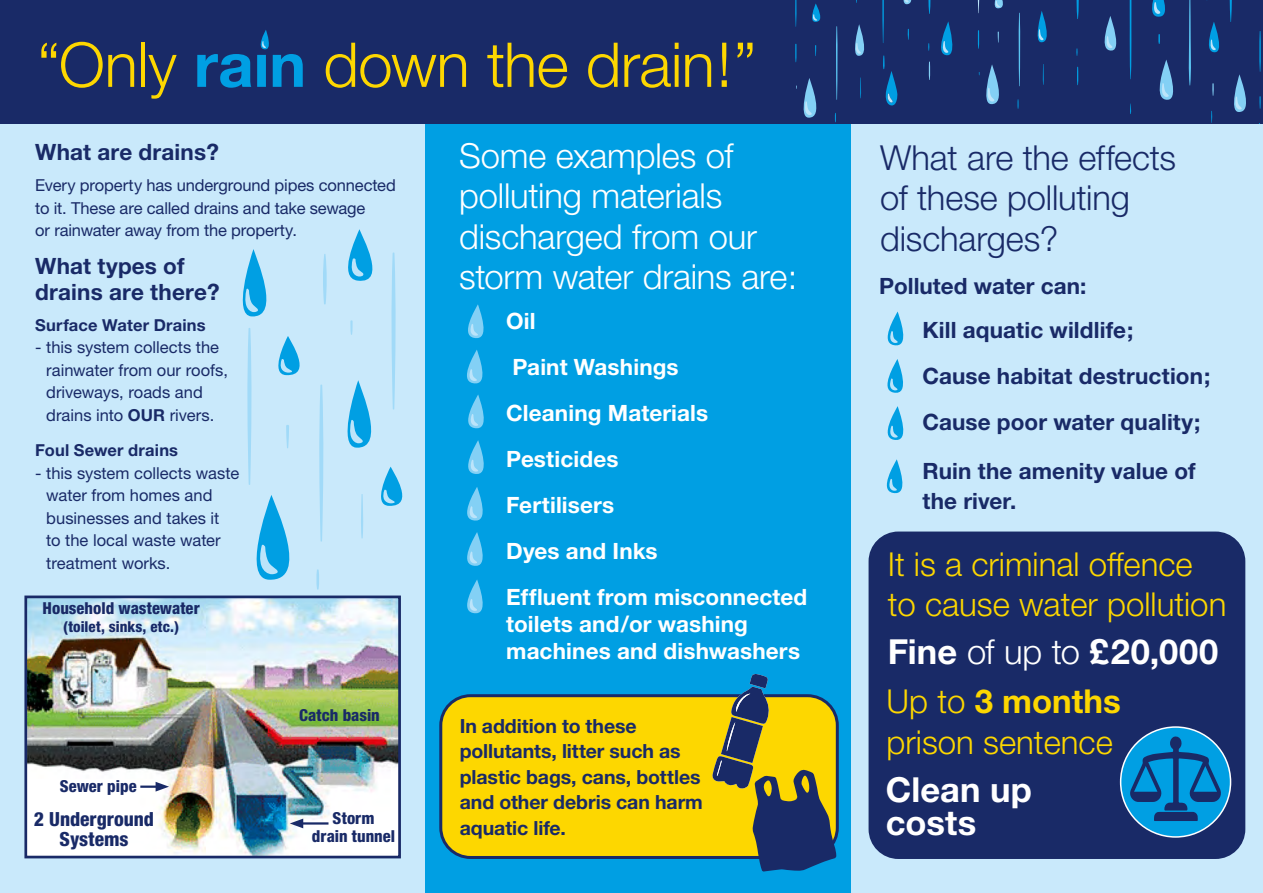
<style>
.page{position:relative;width:1263px;height:893px;background:#c9e9fb}
.page>*{position:absolute;margin:0;border:0;box-sizing:border-box;transform-origin:0 0}
.t1{font:300 61.8px "Helvetica Neue";letter-spacing:-.01em;color:#fdd700}
.t2{font:300 34.5px/40.5px "Helvetica Neue";letter-spacing:-.005em;color:#fff}
.t3{font:300 34.5px/40.5px "Helvetica Neue";letter-spacing:-.005em;color:#192a67}
.t4{font:700 34.5px/33px "Helvetica Neue";letter-spacing:.005em;color:#fff}
.t5{font:300 33px/40.5px "Helvetica Neue";color:#fdd700}
.t6{font:700 22.5px/25.5px "Helvetica Neue";letter-spacing:.005em;color:#192a67}
.t7{font:700 22.5px/27px "Helvetica Neue";letter-spacing:.005em;color:#fff}
.t8{font:700 19.5px/25.5px "Helvetica Neue";letter-spacing:-.005em;color:#192a67}
.t9{font:800 condensed 19.5px/19.5px "Helvetica Neue";color:#192a67;text-align:center}
.t10{font:16.5px/22.5px "Helvetica Neue";letter-spacing:-.005em;color:#192a67}
.t11{font:800 condensed 16.5px/18px "Helvetica Neue";color:#192a67;text-align:center}
.t12{font:700 16.5px "Helvetica Neue";letter-spacing:.01em;color:#192a67}
.t13{font:800 condensed 15px "Helvetica Neue";letter-spacing:.005em;color:#192a67}
.s1{font-weight:700;color:#009fe3}
.s2{font-weight:700}
.s3{font-weight:300}
</style>
<div class="page">
<div style="left:425px;top:115px;width:425px;height:778px;background:#009fe3"></div>
<img style="left:28px;top:599px;width:369px;height:255px">
<div style="left:24px;top:595px;width:377px;height:263px;border:3px solid #192a67"></div>
<div style="left:0;top:0;width:1263px;height:123px;background:#192a67"></div>
<svg style="left:1152px;top:0;width:13px;height:17px"></svg>
<svg style="left:1159px;top:60px;width:15px;height:40px"></svg>
<svg style="left:1104px;top:16px;width:13px;height:35px"></svg>
<svg style="left:882px;top:0;width:2px;height:43px"></svg>
<svg style="left:928px;top:0;width:3px;height:14px"></svg>
<svg style="left:836px;top:26px;width:2px;height:74px"></svg>
<svg style="left:795px;top:0;width:2px;height:27px"></svg>
<svg style="left:1129px;top:0;width:3px;height:79px"></svg>
<svg style="left:1188px;top:0;width:3px;height:86px"></svg>
<svg style="left:812px;top:3px;width:9px;height:19px"></svg>
<svg style="left:903px;top:0;width:9px;height:5px"></svg>
<svg style="left:855px;top:24px;width:10px;height:32px"></svg>
<svg style="left:928px;top:21px;width:25px;height:59px"></svg>
<svg style="left:883px;top:55px;width:15px;height:50px"></svg>
<svg style="left:795px;top:44px;width:2px;height:18px"></svg>
<svg style="left:796px;top:78px;width:21px;height:40px"></svg>
<svg style="left:860px;top:77px;width:1px;height:21px"></svg>
<svg style="left:1158px;top:34px;width:2px;height:10px"></svg>
<svg style="left:1204px;top:0;width:57px;height:124px"></svg>
<svg style="left:1018px;top:13px;width:2px;height:73px"></svg>
<svg style="left:977px;top:0;width:2px;height:13px"></svg>
<svg style="left:994px;top:0;width:9px;height:9px"></svg>
<svg style="left:1037px;top:11px;width:10px;height:32px"></svg>
<svg style="left:1017px;top:99px;width:2px;height:10px"></svg>
<svg style="left:978px;top:30px;width:1px;height:19px"></svg>
<svg style="left:979px;top:64px;width:20px;height:41px"></svg>
<svg style="left:1043px;top:64px;width:1px;height:21px"></svg>
<svg style="left:998px;top:31px;width:1px;height:12px"></svg>
<svg style="left:1076px;top:0;width:3px;height:19px"></svg>
<svg style="left:1077px;top:67px;width:1px;height:18px"></svg>
<div style="left:868px;top:531px;width:377px;height:328px;background:#192a67;border-radius:30px"></div>
<div style="left:441px;top:696px;width:396px;height:161px;background:#fdd700;border-radius:30px"></div>
<div style="left:439px;top:694px;width:400px;height:165px;border:3px solid #192a67;border-radius:30px"></div>
<svg style="left:887px;top:312px;width:17px;height:34px"></svg>
<svg style="left:887px;top:359px;width:16px;height:34px"></svg>
<svg style="left:887px;top:406px;width:17px;height:34px"></svg>
<svg style="left:886px;top:459px;width:17px;height:35px"></svg>
<svg style="left:468px;top:304px;width:16px;height:35px"></svg>
<svg style="left:467px;top:350px;width:16px;height:34px"></svg>
<svg style="left:468px;top:394px;width:16px;height:35px"></svg>
<svg style="left:468px;top:440px;width:16px;height:34px"></svg>
<svg style="left:467px;top:487px;width:16px;height:34px"></svg>
<svg style="left:467px;top:532px;width:16px;height:34px"></svg>
<svg style="left:467px;top:579px;width:16px;height:35px"></svg>
<svg style="left:323px;top:254px;width:4px;height:51px"></svg>
<svg style="left:361px;top:494px;width:2px;height:45px"></svg>
<svg style="left:242px;top:249px;width:25px;height:68px"></svg>
<svg style="left:247px;top:328px;width:77px;height:262px"></svg>
<svg style="left:347px;top:229px;width:49px;height:219px"></svg>
<svg style="left:381px;top:467px;width:22px;height:39px"></svg>
<svg style="left:712px;top:674px;width:124px;height:198px"></svg>
<div style="left:1121px;top:727px;width:109px;height:110px;background:#009fe3;border-radius:50%"></div>
<div style="left:1120px;top:726px;width:111px;height:112px;border:2px solid #fff;border-radius:50%"></div>
<svg style="left:1130px;top:736px;width:93px;height:85px"></svg>
<svg style="left:260px;top:30px;width:9px;height:20px"></svg>
<hr style="left:140px;top:785px;width:20px;height:3px;background:#192a67">
<svg style="left:156px;top:782px;width:13px;height:10px"></svg>
<hr style="left:299px;top:822px;width:29px;height:3px;background:#192a67">
<svg style="left:290px;top:819px;width:13px;height:9px"></svg>
<p class="t1" style="left:37px;top:27px;width:720px">“Only <span class="s1">rain</span> down the drain!”</p>
<p class="t6" style="left:35px;top:139px;width:185px">What are drains?</p>
<p class="t10" style="left:35px;top:174px;width:362px">Every property has underground pipes connected to it. These are called drains and take sewage<br>or rainwater away from the property.</p>
<p class="t6" style="left:35px;top:253px;width:186px">What types of drains are there?</p>
<p class="t12" style="left:35px;top:315px;width:172px">Surface Water Drains</p>
<p class="t10" style="left:46px;top:336px;width:183px;text-indent:-11px">- this system collects the rainwater from our roofs, driveways, roads and drains into <span class="s2">OUR</span> rivers.</p>
<p class="t12" style="left:35px;top:440px;width:144px">Foul Sewer drains</p>
<p class="t10" style="left:46px;top:461px;width:194px;text-indent:-11px">- this system collects waste water from homes and businesses and takes it<br>to the local waste water treatment works.</p>
<p class="t11" style="left:43px;top:599px;width:159px">Household wastewater</p>
<p class="t13" style="left:63px;top:617px;width:117px">(toilet, sinks, etc.)</p>
<p class="t11" style="left:60px;top:776px;width:78px">Sewer pipe</p>
<p class="t9" style="left:34px;top:809px;width:122px">2 Underground<br>Systems</p>
<p class="t11" style="left:299px;top:705px;width:82px">Catch basin</p>
<p class="t11" style="left:312px;top:809px;width:85px">Storm<br>drain tunnel</p>
<p class="t2" style="left:459px;top:134px;width:340px">Some examples of polluting materials discharged from our storm water drains are:</p>
<p class="t7" style="left:506px;top:307px;width:31px">Oil</p>
<p class="t7" style="left:512px;top:353px;width:168px">Paint Washings</p>
<p class="t7" style="left:506px;top:399px;width:204px">Cleaning Materials</p>
<p class="t7" style="left:506px;top:445px;width:114px">Pesticides</p>
<p class="t7" style="left:506px;top:491px;width:110px">Fertilisers</p>
<p class="t7" style="left:506px;top:537px;width:153px">Dyes and Inks</p>
<p class="t7" style="left:506px;top:583px;width:303px">Effluent from misconnected toilets and/or washing machines and dishwashers</p>
<p class="t8" style="left:460px;top:713px;width:245px">In addition to these pollutants, litter such as plastic bags, cans, bottles and other debris can harm aquatic life.</p>
<p class="t3" style="left:880px;top:137px;width:297px">What are the effects of these polluting discharges?</p>
<p class="t6" style="left:879px;top:272px;width:209px">Polluted water can:</p>
<p class="t6" style="left:922px;top:317px;width:212px">Kill aquatic wildlife;</p>
<p class="t6" style="left:922px;top:363px;width:289px">Cause habitat destruction;</p>
<p class="t6" style="left:922px;top:409px;width:279px">Cause poor water quality;</p>
<p class="t6" style="left:922px;top:456px;width:275px;line-height:30px">Ruin the amenity value of the river.</p>
<p class="t5" style="left:888px;top:543px;width:340px">It is a criminal offence to cause water pollution</p>
<p class="t4" style="left:888px;top:634px;width:332px">Fine <span class="s3">of up to</span> £20,000</p>
<p class="t5" style="left:887px;top:680px;width:236px">Up to <span class="s2">3 months </span>prison sentence</p>
<p class="t4" style="left:886px;top:772px;width:148px">Clean up costs</p>
</div>
